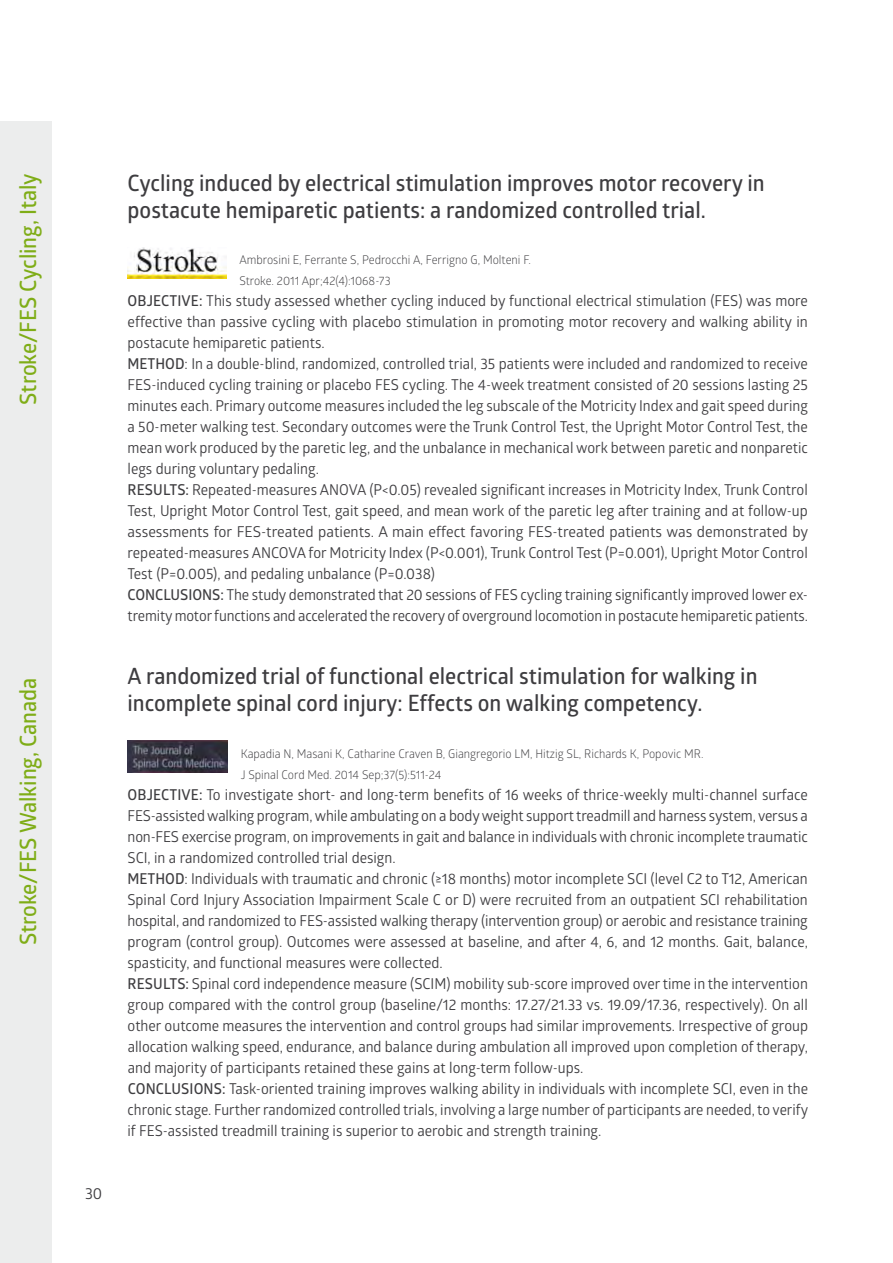
<style>
.page{position:relative;width:893px;height:1263px;background:#fff}
.page>*{position:absolute;margin:0;border:0;box-sizing:border-box;transform-origin:0 0}
.t1{font:600 22.5px/27px "Glober";color:#3e3d40;scale:.96 1}
.t2{font:600 22.5px "Glober";color:#7fad17;scale:.96 1}
.t3{font:15.75px "Glober";color:#3e3d40;scale:.96 1}
.t4{font:15px/21px "Glober";color:#3e3d40;text-align:justify;scale:.96 1}
.t5{font:600 15px "Glober";letter-spacing:.01em;color:#3e3d40;scale:.96 1}
.t6{font:12px/21px "Glober";color:#3e3d40;scale:.96 1}
.s1{font-weight:600}
</style>
<div class="page">
<div style="left:0;top:121px;width:51px;height:1142px;background:#eceded"></div>
<img style="left:128px;top:247px;width:99px;height:32px">
<img style="left:128px;top:741px;width:100px;height:31px">
<h1 class="t2" style="left:12px;top:405px;width:242px;rotate:-90deg">Stroke/FES Cycling, Italy</h1>
<h1 class="t2" style="left:12px;top:945px;width:280px;rotate:-90deg">Stroke/FES Walking, Canada</h1>
<p class="t3" style="left:85px;top:1182px;width:19px">30</p>
<h1 class="t1" style="left:128px;top:168px;width:665px">Cycling induced by electrical stimulation improves motor recovery in postacute hemiparetic patients: a randomized controlled trial.</h1>
<p class="t6" style="left:239px;top:249px;width:305px">Ambrosini E, Ferrante S, Pedrocchi A, Ferrigno G, Molteni F.<br>Stroke. 2011 Apr;42(4):1068-73</p>
<p class="t4" style="left:128px;top:290px;width:710px;text-align:left;text-indent:54px"><span class="s1">ve:</span> This study assessed whether cycling induced by functional electrical stimulation (FES) was more effective than passive cycling with placebo stimulation in promoting motor recovery and walking ability in postacute hemiparetic patients.<br><span class="s1">METHOD</span>: In a double-blind, randomized, controlled trial, 35 patients were included and randomized to receive FES-induced cycling training or placebo FES cycling. The 4-week treatment consisted of 20 sessions lasting 25 minutes each. Primary outcome measures included the leg subscale ofthe Motricity Index and gait speed during a 50-meter walking test. Secondary outcomes were the Trunk Control Test, the Upright Motor Control Test, the mean work produced by the paretic leg, and the unbalance in mechanical work between paretic and nonparetic legs during voluntary pedaling.</p>
<p class="t5" style="left:128px;top:479px;width:19px">Results</p>
<p class="t5" style="left:128px;top:290px;width:35px">Objecti</p>
<p class="t4" style="left:128px;top:479px;width:711px;text-indent:58px"><span class="s1">:</span> Repeated-measures ANOVA (P&lt;0.05) revealed significant increases in Motricity Index, Trunk Control Test, Upright Motor Control Test, gait speed, and mean work of the paretic leg after training and at follow-up assessments for FES-treated patients. A main effect favoring FES-treated patients was demonstrated by repeated-measures ANCOVA for Motricity Index (P&lt;0.001), Trunk Control Test (P=0.001), Upright Motor Control Test (P=0.005), and pedaling unbalance (P=0.038)</p>
<p class="t5" style="left:128px;top:584px;width:13px">Conclusions</p>
<p class="t4" style="left:128px;top:584px;width:710px;text-align:right"><span class="s1">:</span> The study demonstrated that 20 sessions of FES cycling training significantly improved lower ex-<br>tremity motor functions and accelerated the recovery of overground locomotion in postacute hemiparetic patients.</p>
<h1 class="t1" style="left:128px;top:662px;width:658px">A randomized trial of functional electrical stimulation for walking in incomplete spinal cord injury: Effects on walking competency.</h1>
<p class="t6" style="left:241px;top:742px;width:484px">Kapadia N, Masani K, Catharine Craven B, Giangregorio LM, Hitzig SL, Richards K, Popovic MR.<br>J Spinal Cord Med. 2014 Sep;37(5):511-24</p>
<p class="t4" style="left:127px;top:783px;width:710px;text-align:left;text-indent:54px"><span class="s1">ve:</span> To investigate short- and long-term benefits of 16 weeks of thrice-weekly multi-channel surface FES-assisted walking program, while ambulating on a body weight support treadmill and harness system, versus a non-FES exercise program, on improvements in gait and balance in individuals with chronic incomplete traumatic SCI, in a randomized controlled trial design.<br><span class="s1">METHOD</span>: Individuals with traumatic and chronic (≥18 months) motor incomplete SCI (level C2 to T12, American Spinal Cord Injury Association Impairment Scale C or D) were recruited from an outpatient SCI rehabilitation hospital, and randomized to FES-assisted walking therapy (intervention group) or aerobic and resistance training program (control group). Outcomes were assessed at baseline, and after 4, 6, and 12 months. Gait, balance, spasticity, and functional measures were collected.</p>
<p class="t5" style="left:128px;top:973px;width:19px">Results</p>
<p class="t5" style="left:128px;top:784px;width:35px">Objecti</p>
<p class="t4" style="left:128px;top:972px;width:710px;text-indent:58px"><span class="s1">:</span> Spinal cord independence measure (SCIM) mobility sub-score improved over time in the intervention group compared with the control group (baseline/12 months: 17.27/21.33 vs. 19.09/17.36, respectively). On all other outcome measures the intervention and control groups had similar improvements. Irrespective of group allocation walking speed, endurance, and balance during ambulation all improved upon completion of therapy, and majority of participants retained these gains at long-term follow-ups.</p>
<p class="t5" style="left:128px;top:1078px;width:13px">Conclusions</p>
<p class="t4" style="left:128px;top:1077px;width:710px;text-indent:95px"><span class="s1">:</span> Task-oriented training improves walking ability in individuals with incomplete SCI, even in the chronic stage. Further randomized controlled trials, involving a large number of participants are needed, to verify if FES-assisted treadmill training is superior to aerobic and strength training.</p>
</div>
